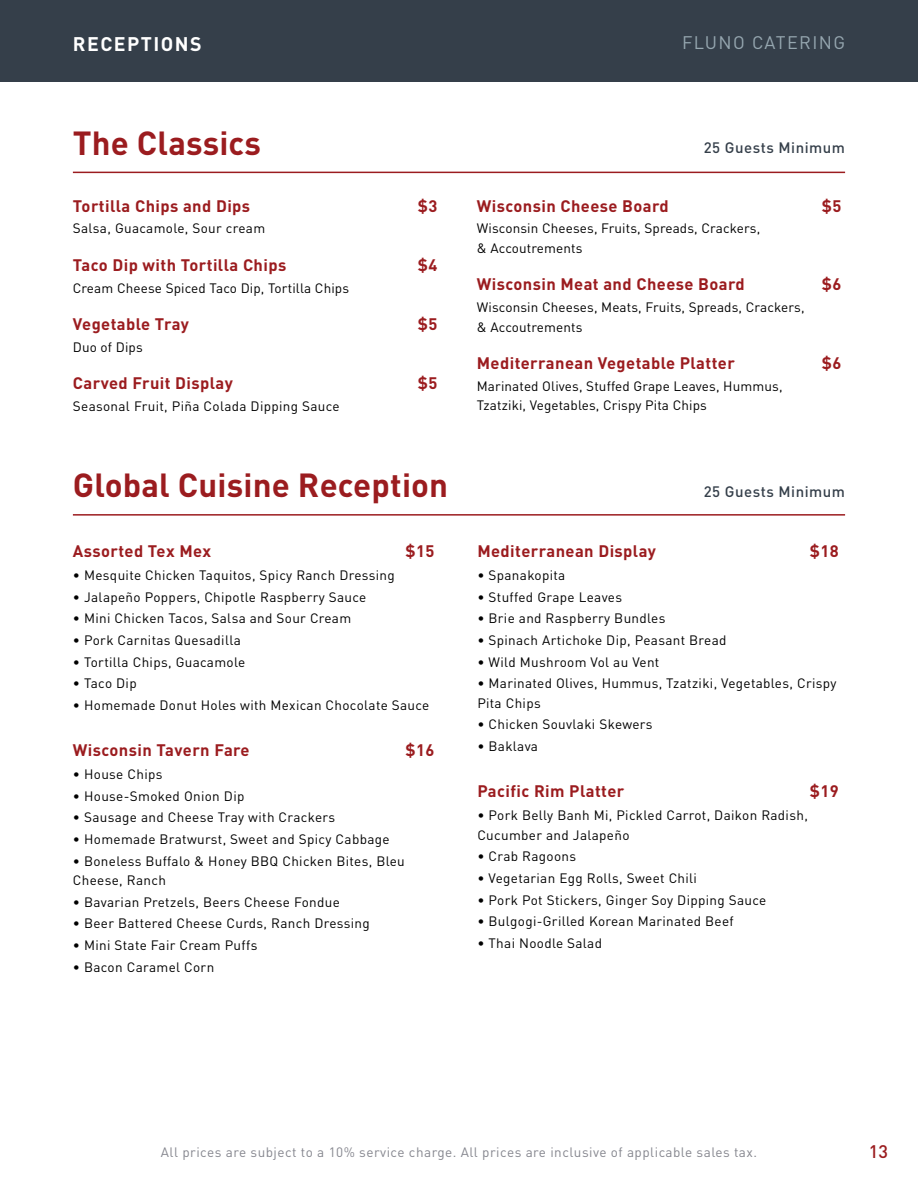
<style>
.page{position:relative;width:918px;height:1188px;background:#fff}
.page>*{position:absolute;margin:0;border:0;box-sizing:border-box;transform-origin:0 0}
.t1{font:700 33px "DIN";letter-spacing:.005em;color:#9b1c1f}
.t2{font:700 19.5px "DIN";letter-spacing:.075em;color:#fff}
.t3{font:18px "DIN";letter-spacing:.075em;color:#96a7b0}
.t4{font:500 18px "DIN";color:#9b1c1f}
.t5{font:700 16.5px "DIN";letter-spacing:.025em;color:#9b1c1f}
.t6{font:500 15px "DIN";letter-spacing:.035em;color:#353f4a}
.t7{font:13.5px/19.5px "DIN";letter-spacing:.025em;color:#000}
.t8{font:13.5px "DIN";letter-spacing:.035em;color:#85868e}
</style>
<div class="page">
<hr style="left:73px;top:172px;width:772px;height:1px;background:#9b1c1f">
<div style="left:0;top:0;width:918px;height:81px;background:#353f4a"></div>
<hr style="left:73px;top:514px;width:772px;height:2px;background:#9b1c1f">
<h2 class="t2" style="left:73px;top:31px;width:130px">RECEPTIONS</h2>
<h3 class="t3" style="left:682px;top:31px;width:165px">FLUNO CATERING</h3>
<h1 class="t1" style="left:73px;top:121px;width:190px">The Classics</h1>
<p class="t5" style="left:73px;top:195px;width:179px">Tortilla Chips and Dips</p>
<p class="t5" style="left:418px;top:195px;width:21px">$3</p>
<p class="t7" style="left:73px;top:219px;width:194px">Salsa, Guacamole, Sour cream</p>
<p class="t5" style="left:73px;top:254px;width:215px">Taco Dip with Tortilla Chips</p>
<p class="t5" style="left:418px;top:254px;width:21px">$4</p>
<p class="t7" style="left:73px;top:278px;width:278px">Cream Cheese Spiced Taco Dip, Tortilla Chips</p>
<p class="t5" style="left:73px;top:313px;width:118px">Vegetable Tray</p>
<p class="t5" style="left:418px;top:313px;width:21px">$5</p>
<p class="t7" style="left:73px;top:337px;width:71px">Duo of Dips</p>
<p class="t5" style="left:73px;top:372px;width:162px">Carved Fruit Display</p>
<p class="t5" style="left:418px;top:372px;width:21px">$5</p>
<p class="t7" style="left:73px;top:396px;width:268px">Seasonal Fruit, Piña Colada Dipping Sauce</p>
<h1 class="t1" style="left:73px;top:464px;width:377px">Global Cuisine Reception</h1>
<p class="t5" style="left:73px;top:541px;width:140px">Assorted Tex Mex</p>
<p class="t5" style="left:405px;top:541px;width:30px">$15</p>
<p class="t7" style="left:73px;top:565px;width:323px">• Mesquite Chicken Taquitos, Spicy Ranch Dressing</p>
<p class="t7" style="left:73px;top:587px;width:295px">• Jalapeño Poppers, Chipotle Raspberry Sauce</p>
<p class="t7" style="left:73px;top:608px;width:280px">• Mini Chicken Tacos, Salsa and Sour Cream</p>
<p class="t7" style="left:73px;top:630px;width:169px">• Pork Carnitas Quesadilla</p>
<p class="t7" style="left:73px;top:652px;width:174px">• Tortilla Chips, Guacamole</p>
<p class="t7" style="left:73px;top:673px;width:65px">• Taco Dip</p>
<p class="t7" style="left:73px;top:695px;width:358px">• Homemade Donut Holes with Mexican Chocolate Sauce</p>
<p class="t5" style="left:73px;top:739px;width:178px">Wisconsin Tavern Fare</p>
<p class="t5" style="left:405px;top:739px;width:30px">$16</p>
<p class="t7" style="left:73px;top:764px;width:91px">• House Chips</p>
<p class="t7" style="left:73px;top:786px;width:173px">• House-Smoked Onion Dip</p>
<p class="t7" style="left:73px;top:807px;width:264px">• Sausage and Cheese Tray with Crackers</p>
<p class="t7" style="left:73px;top:829px;width:318px">• Homemade Bratwurst, Sweet and Spicy Cabbage</p>
<p class="t7" style="left:73px;top:851px;width:333px">• Boneless Buffalo &amp; Honey BBQ Chicken Bites, Bleu<br>Cheese, Ranch</p>
<p class="t7" style="left:73px;top:892px;width:269px">• Bavarian Pretzels, Beers Cheese Fondue</p>
<p class="t7" style="left:73px;top:913px;width:298px">• Beer Battered Cheese Curds, Ranch Dressing</p>
<p class="t7" style="left:73px;top:935px;width:186px">• Mini State Fair Cream Puffs</p>
<p class="t7" style="left:73px;top:957px;width:143px">• Bacon Caramel Corn</p>
<p class="t6" style="left:704px;top:138px;width:143px">25 Guests Minimum</p>
<p class="t5" style="left:477px;top:195px;width:193px">Wisconsin Cheese Board</p>
<p class="t5" style="left:822px;top:195px;width:21px">$5</p>
<p class="t7" style="left:477px;top:219px;width:285px">Wisconsin Cheeses, Fruits, Spreads, Crackers, &amp; Accoutrements</p>
<p class="t5" style="left:477px;top:274px;width:269px">Wisconsin Meat and Cheese Board</p>
<p class="t5" style="left:822px;top:274px;width:21px">$6</p>
<p class="t7" style="left:477px;top:297px;width:329px">Wisconsin Cheeses, Meats, Fruits, Spreads, Crackers, &amp; Accoutrements</p>
<p class="t5" style="left:477px;top:352px;width:260px">Mediterranean Vegetable Platter</p>
<p class="t5" style="left:822px;top:352px;width:21px">$6</p>
<p class="t7" style="left:477px;top:376px;width:307px">Marinated Olives, Stuffed Grape Leaves, Hummus,<br>Tzatziki, Vegetables, Crispy Pita Chips</p>
<p class="t6" style="left:704px;top:482px;width:143px">25 Guests Minimum</p>
<p class="t5" style="left:477px;top:541px;width:180px">Mediterranean Display</p>
<p class="t5" style="left:810px;top:541px;width:30px">$18</p>
<p class="t7" style="left:477px;top:565px;width:90px">• Spanakopita</p>
<p class="t7" style="left:477px;top:587px;width:146px">• Stuffed Grape Leaves</p>
<p class="t7" style="left:477px;top:608px;width:190px">• Brie and Raspberry Bundles</p>
<p class="t7" style="left:477px;top:630px;width:251px">• Spinach Artichoke Dip, Peasant Bread</p>
<p class="t7" style="left:477px;top:652px;width:184px">• Wild Mushroom Vol au Vent</p>
<p class="t7" style="left:477px;top:673px;width:361px">• Marinated Olives, Hummus, Tzatziki, Vegetables, Crispy<br>Pita Chips</p>
<p class="t7" style="left:477px;top:715px;width:177px">• Chicken Souvlaki Skewers</p>
<p class="t7" style="left:477px;top:736px;width:62px">• Baklava</p>
<p class="t5" style="left:477px;top:781px;width:149px">Pacific Rim Platter</p>
<p class="t5" style="left:810px;top:781px;width:30px">$19</p>
<p class="t7" style="left:477px;top:805px;width:332px">• Pork Belly Banh Mi, Pickled Carrot, Daikon Radish,<br>Cucumber and Jalapeño</p>
<p class="t7" style="left:477px;top:846px;width:100px">• Crab Ragoons</p>
<p class="t7" style="left:477px;top:868px;width:221px">• Vegetarian Egg Rolls, Sweet Chili</p>
<p class="t7" style="left:477px;top:890px;width:291px">• Pork Pot Stickers, Ginger Soy Dipping Sauce</p>
<p class="t7" style="left:477px;top:911px;width:258px">• Bulgogi-Grilled Korean Marinated Beef</p>
<p class="t7" style="left:477px;top:933px;width:126px">• Thai Noodle Salad</p>
<p class="t8" style="left:161px;top:1144px;width:598px">All prices are subject to a 10% service charge. All prices are inclusive of applicable sales tax.</p>
<h3 class="t4" style="left:869px;top:1140px;width:21px">13</h3>
</div>
